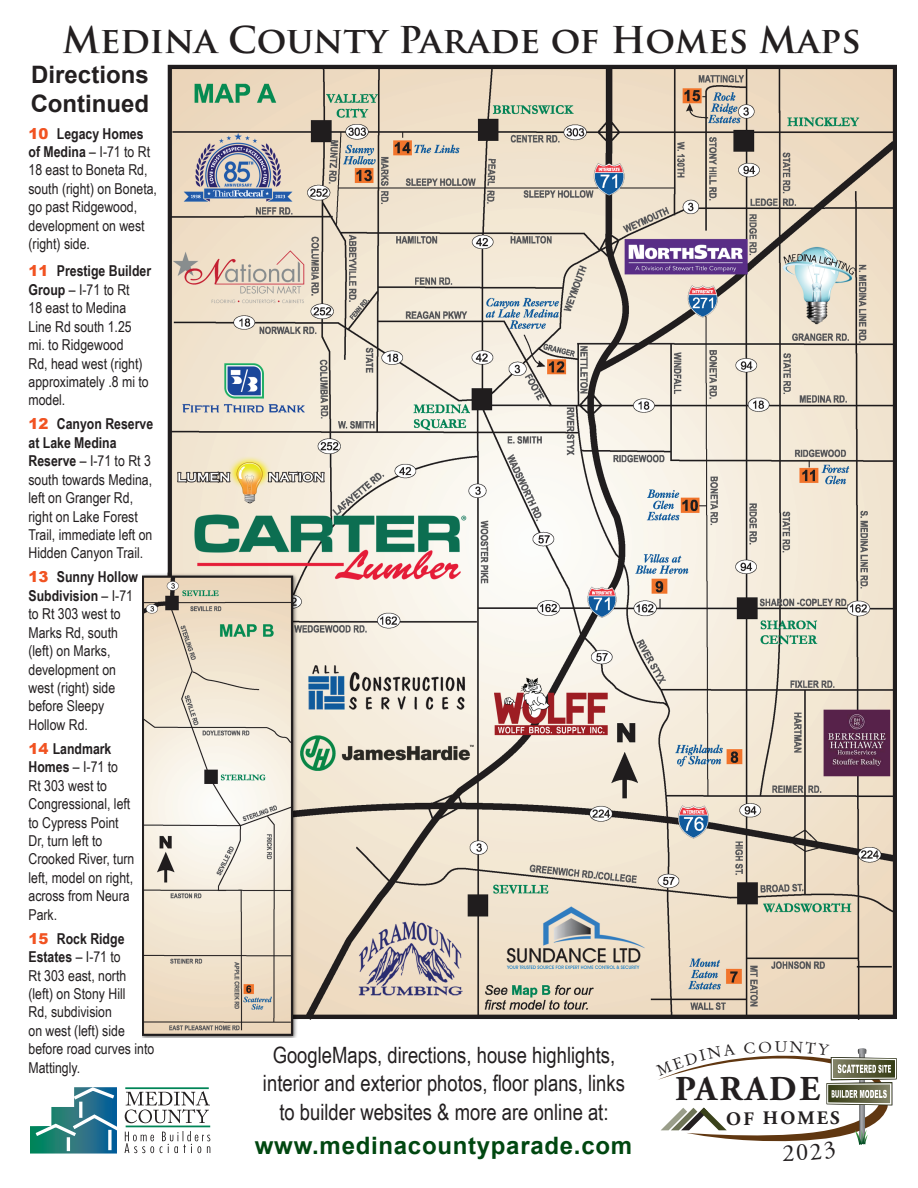
<style>
.page{position:relative;width:918px;height:1188px;background:#fff}
.page>*{position:absolute;margin:0;border:0;box-sizing:border-box;transform-origin:0 0}
.t1{font:700 36px "Trajan Pro";color:#231f20}
.t2{font:700 34.8px "Adobe Garamond";letter-spacing:.07em;color:#231f20}
.t3{font:700 24px "Arial";letter-spacing:.03em;color:#004710}
.t4{font:700 24px/28.8px "Arial";color:#231f20}
.t5{font:22.5px/28.5px "Arial Narrow";color:#231f20;text-align:center}
.t6{font:700 19.05px "Adobe Garamond";letter-spacing:.105em;color:#231f20}
.t7{font:15.6px "Original Garamond BT";color:#231f20}
.t8{font:15px/18.5px "Arial Narrow";color:#231f20}
.s1{font-family:"Arial";font-weight:900;color:#f15322}
.s2{font-weight:700}
</style>
<div class="page">
<img style="left:142px;top:64px;width:755px;height:974px">
<img style="left:30px;top:1126px;width:2px;height:28px">
<svg style="left:32px;top:1087px;width:178px;height:67px"></svg>
<hr style="left:125px;top:1087px;width:84px;height:2px;background:#008457">
<hr style="left:126px;top:1126px;width:84px;height:1px;background:#008457">
<svg style="left:658px;top:1048px;width:239px;height:97px"></svg>
<h1 class="t1" style="left:62px;top:18px;width:800px">Medina County Parade of Homes Maps</h1>
<h3 class="t4" style="left:31px;top:60px;width:120px">Directions<br>Continued</h3>
<p class="t8" style="left:28px;top:123px;width:130px"><span class="s1">10</span> <span class="s2">Legacy Homes of Medina</span> – I-71 to Rt<br>18 east to Boneta Rd, south (right) on Boneta, go past Ridgewood, development on west (right) side.</p>
<p class="t8" style="left:28px;top:261px;width:124px"><span class="s1">11</span> <span class="s2">Prestige Builder<br>Group</span> – I-71 to Rt<br>18 east to Medina<br>Line Rd south 1.25 mi. to Ridgewood<br>Rd, head west (right) approximately .8 mi to model.</p>
<p class="t8" style="left:28px;top:414px;width:126px"><span class="s1">12</span> <span class="s2">Canyon Reserve at Lake Medina<br>Reserve</span> – I-71 to Rt 3 south towards Medina, left on Granger Rd, right on Lake Forest<br>Trail, immediate left on<br>Hidden Canyon Trail.</p>
<p class="t8" style="left:28px;top:567px;width:111px"><span class="s1">13</span> <span class="s2">Sunny Hollow<br>Subdivision</span> – I-71 to Rt 303 west to<br>Marks Rd, south (left) on Marks, development on west (right) side before Sleepy<br>Hollow Rd.</p>
<p class="t8" style="left:28px;top:739px;width:107px"><span class="s1">14</span> <span class="s2">Landmark<br>Homes</span> – I-71 to<br>Rt 303 west to<br>Congressional, left to Cypress Point<br>Dr, turn left to<br>Crooked River, turn left, model on right, across from Neura<br>Park.</p>
<p class="t8" style="left:28px;top:929px;width:127px"><span class="s1">15</span> <span class="s2">Rock Ridge<br>Estates</span> – I-71 to<br>Rt 303 east, north (left) on Stony Hill<br>Rd, subdivision<br>on west (left) side before road curves into<br>Mattingly.</p>
<h3 class="t5" style="left:263px;top:1040px;width:364px">GoogleMaps, directions, house highlights, interior and exterior photos, floor plans, links to builder websites &amp; more are online at:</h3>
<h3 class="t3" style="left:255px;top:1129px;width:379px">www.medinacountyparade.com</h3>
<p class="t7" style="left:774px;top:1037px;width:15px">U</p>
<h2 class="t2" style="left:675px;top:1070px;width:146px">PARADE</h2>
<p class="t6" style="left:726px;top:1108px;width:115px">OF HOMES</p>
</div>
